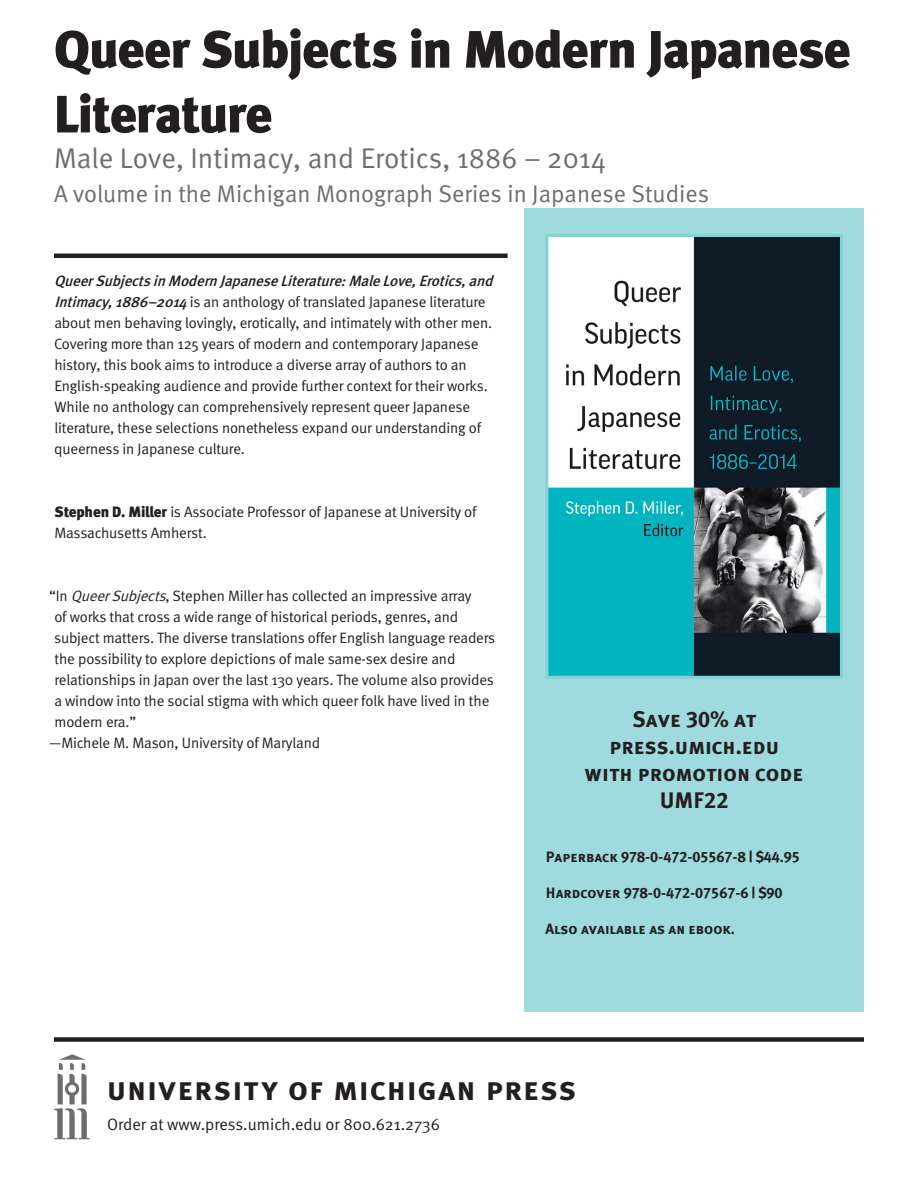
<style>
.page{position:relative;width:918px;height:1188px;background:#fff}
.page>*{position:absolute;margin:0;border:0;box-sizing:border-box;transform-origin:0 0}
.t1{font:900 52.5px/64.8px "Meta";letter-spacing:-.025em;color:#231f20}
.t2{font:33px "Meta Bold Caps";letter-spacing:.03em;color:#231f20}
.t3{font:28.5px "Meta Normal";color:#6c6d70}
.t4{font:24px "Meta Normal";color:#6c6d70}
.t5{font:22.5px/27px "Meta Bold Caps";color:#231f20;text-align:center}
.t6{font:16.5px "Meta Normal";color:#231f20}
.t7{font:15px/21px "Meta Normal";letter-spacing:-.01em;color:#231f20}
.t8{font:15px "Meta Bold Caps";color:#231f20}
.s1{font-family:"Meta";font-weight:500;font-style:italic}
.s2{font-family:"Meta";font-weight:900}
.s3{font-style:italic}
</style>
<div class="page">
<img style="left:54px;top:1054px;width:36px;height:86px">
<div style="left:524px;top:209px;width:340px;height:803px;background:#9edade"></div>
<div style="left:54px;top:1037px;width:810px;height:5px;background:#231f20"></div>
<hr style="left:54px;top:254px;width:454px;height:4px;background:#231f20">
<img style="left:549px;top:238px;width:290px;height:437px">
<div style="left:545px;top:234px;width:298px;height:445px;border:3px solid #86d1d6"></div>
<p class="t1" style="left:54px;top:17px;width:798px">Queer Subjects in Modern Japanese<br>Literature</p>
<p class="t3" style="left:54px;top:142px;width:554px">Male Love, Intimacy, and Erotics, 1886 – 2014</p>
<p class="t4" style="left:54px;top:180px;width:657px">A volume in the Michigan Monograph Series in Japanese Studies</p>
<p class="t7" style="left:54px;top:270px;width:444px"><span class="s1">QueerSubjectsinModernJapaneseLiterature:MaleLove,Erotics,and Intimacy,1886–2014</span>is an anthology of translated Japanese literature about men behaving lovingly, erotically, and intimately with other men.<br>Covering more than 125 years of modern and contemporary Japanese history, this book aims to introduce a diverse array of authors to an English-speaking audience and provide further context for their works.<br>While no anthology can comprehensively represent queer Japanese literature, these selections nonetheless expand our understanding of queerness in Japanese culture.</p>
<p class="t7" style="left:54px;top:501px;width:424px"><span class="s2">Stephen D. Miller</span> is Associate Professor of Japanese at University of<br>Massachusetts Amherst.</p>
<p class="t7" style="left:54px;top:585px;width:443px;text-indent:-5px">“In <span class="s3">QueerSubjects</span>, Stephen Miller has collected an impressive array<br>of works that cross a wide range of historical periods, genres, and subject matters. The diverse translations offer English language readers the possibility to explore depictions of male same-sex desire and relationships in Japan over the last 130 years. The volume also provides a window into the social stigma with which queer folk have lived in the modern era.”</p>
<p class="t7" style="left:49px;top:732px;width:272px">—Michele M. Mason, University of Maryland</p>
<p class="t5" style="left:609px;top:705px;width:171px">Save 30% at press.umich.edu</p>
<p class="t5" style="left:585px;top:759px;width:220px">with promotion code</p>
<p class="t5" style="left:660px;top:786px;width:70px">UMF22</p>
<p class="t8" style="left:546px;top:848px;width:255px">Paperback 978-0-472-05567-8 | $44.95</p>
<p class="t8" style="left:546px;top:884px;width:238px">Hardcover 978-0-472-07567-6 | $90</p>
<p class="t8" style="left:545px;top:920px;width:191px">Also available as an ebook.</p>
<p class="t2" style="left:107px;top:1069px;width:471px">university of michigan press</p>
<p class="t6" style="left:107px;top:1115px;width:334px">Order at www.press.umich.edu or 800.621.2736</p>
</div>
